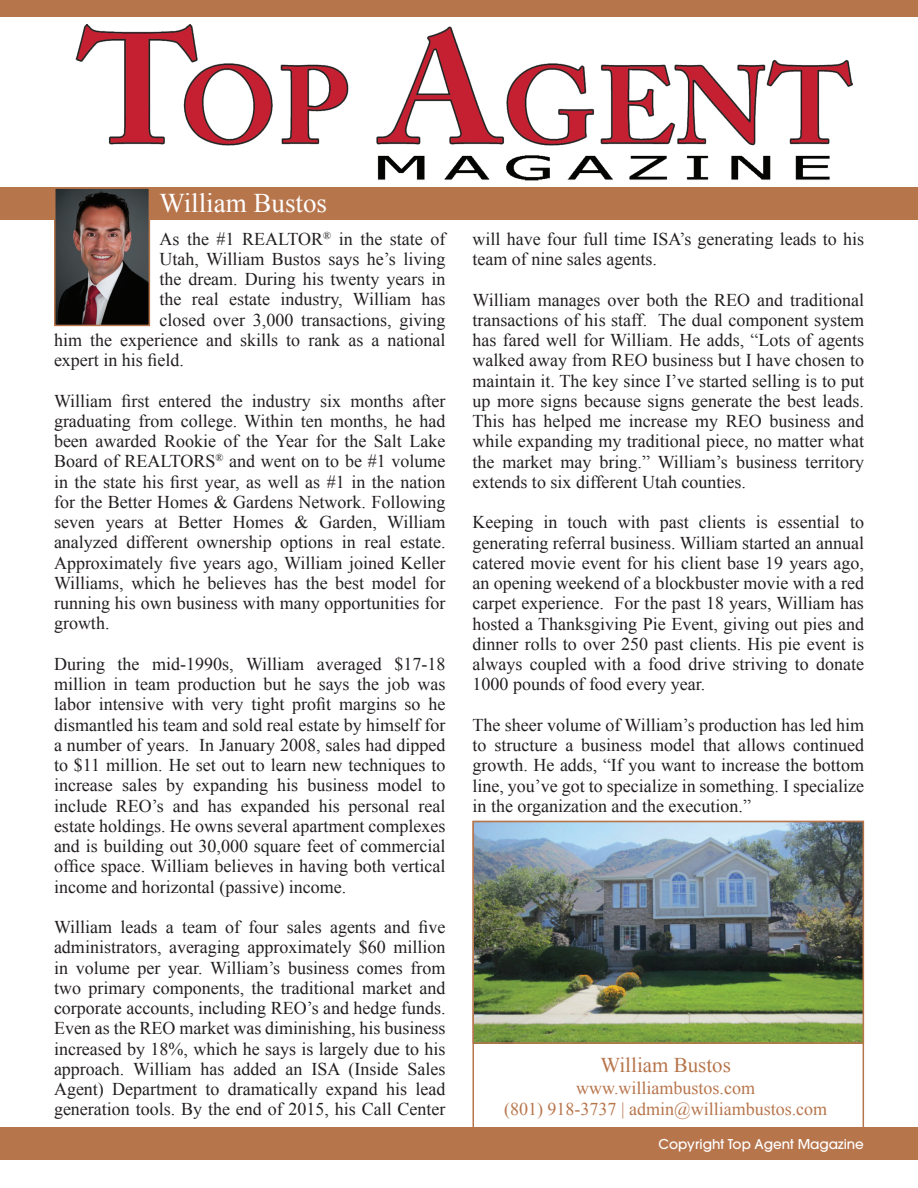
<style>
.page{position:relative;width:918px;height:1188px;background:#fff}
.page>*{position:absolute;margin:0;border:0;box-sizing:border-box;transform-origin:0 0}
.t1{font:27px "Times New Roman";color:#fff}
.t2{font:21px "Times New Roman";color:#b7754c}
.t3{font:18px/20.2px "Times New Roman";color:#231f20;text-align:justify}
.t4{font:18px/21.6px "Times New Roman";color:#b7754c;text-align:center}
.t5{font:500 13.5px "Avant Garde";color:#fff}
</style>
<div class="page">
<div style="left:0;top:187px;width:918px;height:33px;background:#b7754c"></div>
<div style="left:0;top:1127px;width:918px;height:33px;background:#b7754c"></div>
<img style="left:57px;top:190px;width:90px;height:133px">
<div style="left:54px;top:187px;width:96px;height:139px;border:2px solid #b7754c"></div>
<img style="left:475px;top:824px;width:386px;height:217px">
<div style="left:472px;top:821px;width:392px;height:223px;border:2px solid #b7754c"></div>
<img style="left:0;top:0;width:918px;height:181px">
<h1 class="t1" style="left:159px;top:188px;width:169px">William Bustos</h1>
<p class="t3" style="left:159px;top:228px;width:288px">As the #1 REALTOR<sup>®</sup> in the state of</p>
<p class="t3" style="left:159px;top:249px;width:288px">Utah, William Bustos says he’s living</p>
<p class="t3" style="left:159px;top:269px;width:288px">the dream. During his twenty years in</p>
<p class="t3" style="left:159px;top:289px;width:288px">the real estate industry, William has</p>
<p class="t3" style="left:159px;top:309px;width:288px">closed over 3,000 transactions, giving</p>
<p class="t3" style="left:54px;top:330px;width:393px">him the experience and skills to rank as a national</p>
<p class="t3" style="left:54px;top:350px;width:131px">expert in his field.</p>
<p class="t3" style="left:54px;top:390px;width:393px">William first entered the industry six months after graduating from college. Within ten months, he had been awarded Rookie of the Year for the Salt Lake Board of REALTORS<sup>®</sup> and went on to be #1 volume in the state his first year, as well as #1 in the nation for the Better Homes &amp; Gardens Network. Following seven years at Better Homes &amp; Garden, William analyzed different ownership options in real estate.<br>Approximately five years ago, William joined Keller Williams, which he believes has the best model for running his own business with many opportunities for growth.</p>
<p class="t3" style="left:54px;top:654px;width:393px">During the mid-1990s, William averaged $17-18 million in team production but he says the job was labor intensive with very tight profit margins so he dismantled his team and sold real estate by himself for a number of years. In January 2008, sales had dipped to $11 million. He set out to learn new techniques to increase sales by expanding his business model to include REO’s and has expanded his personal real estate holdings. He owns several apartment complexes and is building out 30,000 square feet of commercial office space. William believes in having both vertical income and horizontal (passive) income.</p>
<p class="t3" style="left:54px;top:917px;width:393px">William leads a team of four sales agents and five administrators, averaging approximately $60 million in volume per year. William’s business comes from two primary components, the traditional market and corporate accounts, including REO’s and hedge funds.<br>Even as the REO market was diminishing, his business increased by 18%, which he says is largely due to his approach. William has added an ISA (Inside Sales Agent) Department to dramatically expand his lead generation tools. By the end of 2015, his Call Center</p>
<p class="t3" style="left:473px;top:229px;width:393px">will have four full time ISA’s generating leads to his team of nine sales agents.</p>
<p class="t3" style="left:473px;top:289px;width:393px">William manages over both the REO and traditional transactions of his staff. The dual component system has fared well for William. He adds, “Lots of agents walked away from REO business but I have chosen to maintain it. The key since I’ve started selling is to put up more signs because signs generate the best leads.<br>This has helped me increase my REO business and while expanding my traditional piece, no matter what the market may bring.” William’s business territory extends to six different Utah counties.</p>
<p class="t3" style="left:473px;top:512px;width:393px">Keeping in touch with past clients is essential to generating referral business. William started an annual catered movie event for his client base 19 years ago, an opening weekend of a blockbuster movie with a red carpet experience. For the past 18 years, William has hosted a Thanksgiving Pie Event, giving out pies and dinner rolls to over 250 past clients. His pie event is always coupled with a food drive striving to donate 1000 pounds of food every year.</p>
<p class="t3" style="left:473px;top:715px;width:393px">The sheer volume of William’s production has led him to structure a business model that allows continued growth. He adds, “If you want to increase the bottom line, you’ve got to specialize in something. I specialize in the organization and the execution.”</p>
<p class="t2" style="left:601px;top:1053px;width:132px">William Bustos</p>
<p class="t4" style="left:504px;top:1077px;width:325px">www.williambustos.com<br>(801) 918-3737 | admin@williambustos.com</p>
<p class="t5" style="left:659px;top:1136px;width:207px">Copyright Top Agent Magazine</p>
</div>
